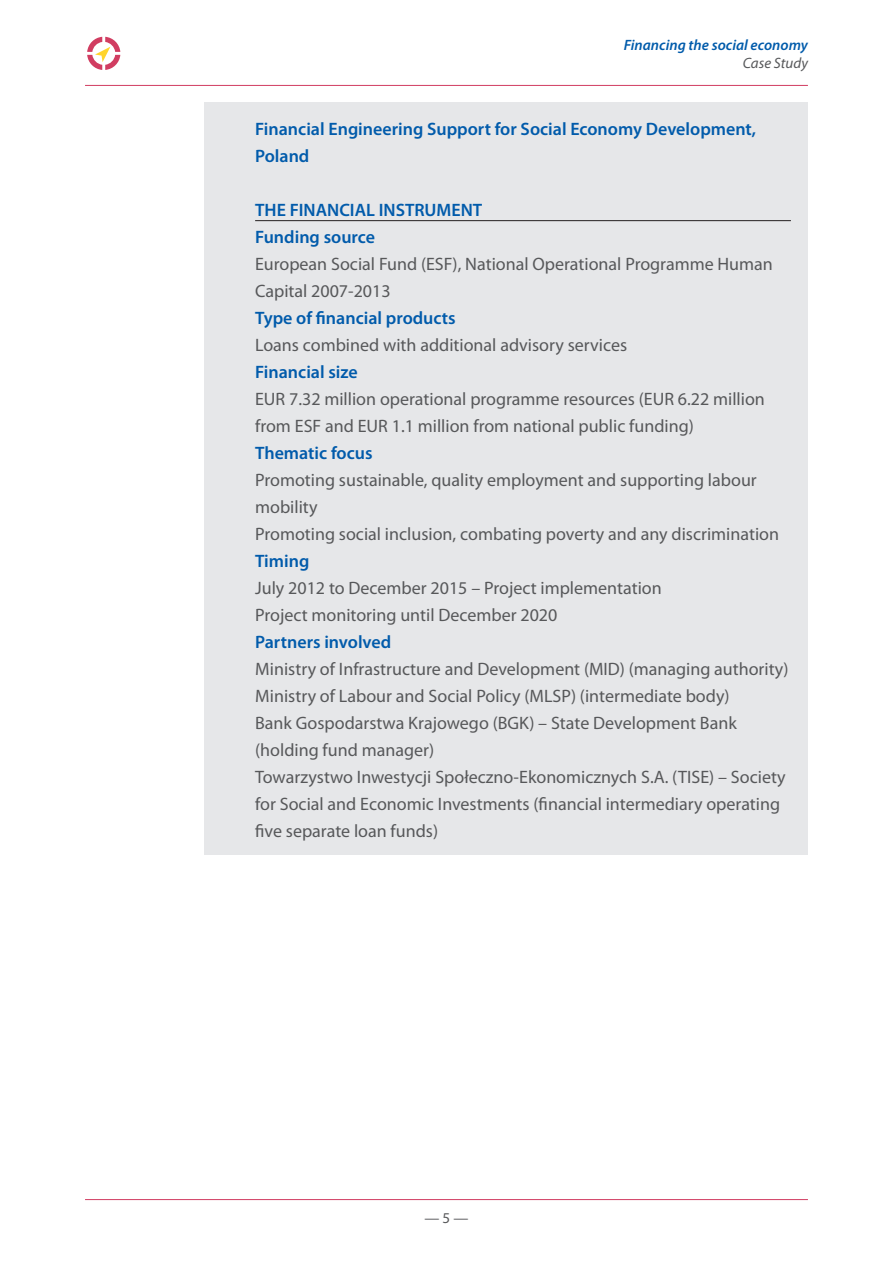
<style>
.page{position:relative;width:893px;height:1263px;background:#fff}
.page>*{position:absolute;margin:0;border:0;box-sizing:border-box;transform-origin:0 0}
.summary_box_text{font:18px/27px "Myriad Pro";color:#57585a}
.summary_box_headline{font:600 18px/27px "Myriad Pro";color:#015bab}
.t1{font:italic 600 15px "Myriad Pro";color:#015bab}
.t2{font:italic 15px "Myriad Pro";color:#57585a}
.t3{font:15px "Myriad Pro";color:#57585a}
</style>
<div class="page">
<hr style="left:85px;top:1199px;width:723px;height:1px;background:#d13d61">
<hr style="left:85px;top:85px;width:723px;height:1px;background:#d13d61">
<svg style="left:87px;top:37px;width:33px;height:33px"></svg>
<div style="left:204px;top:102px;width:604px;height:752px;background:#e6e7e9"></div>
<hr style="left:255px;top:220px;width:536px;height:1px;background:#231f20">
<p class="t1" style="left:624px;top:36px;width:186px">Financing the social economy</p>
<p class="t2" style="left:743px;top:53px;width:67px">Case Study</p>
<p class="summary_box_headline" style="left:255px;top:116px;width:502px">Financial Engineering Support for Social Economy Development,<br>Poland</p>
<p class="summary_box_headline" style="left:255px;top:197px;width:229px">THE FINANCIAL INSTRUMENT</p>
<p class="summary_box_headline" style="left:255px;top:224px;width:121px">Funding source</p>
<p class="summary_box_text" style="left:255px;top:251px;width:519px">European Social Fund (ESF), National Operational Programme Human<br>Capital 2007-2013</p>
<p class="summary_box_headline" style="left:255px;top:305px;width:202px">Type of financial products</p>
<p class="summary_box_text" style="left:255px;top:332px;width:374px">Loans combined with additional advisory services</p>
<p class="summary_box_headline" style="left:255px;top:359px;width:104px">Financial size</p>
<p class="summary_box_text" style="left:255px;top:386px;width:511px">EUR 7.32 million operational programme resources (EUR 6.22 million from ESF and EUR 1.1 million from national public funding)</p>
<p class="summary_box_headline" style="left:255px;top:440px;width:119px">Thematic focus</p>
<p class="summary_box_text" style="left:255px;top:467px;width:503px">Promoting sustainable, quality employment and supporting labour mobility</p>
<p class="summary_box_text" style="left:255px;top:521px;width:525px">Promoting social inclusion, combating poverty and any discrimination</p>
<p class="summary_box_headline" style="left:255px;top:548px;width:56px">Timing</p>
<p class="summary_box_text" style="left:255px;top:575px;width:408px">July 2012 to December 2015 – Project implementation</p>
<p class="summary_box_text" style="left:255px;top:602px;width:304px">Project monitoring until December 2020</p>
<p class="summary_box_headline" style="left:255px;top:629px;width:138px">Partners involved</p>
<p class="summary_box_text" style="left:255px;top:656px;width:535px">Ministry of Infrastructure and Development (MID) (managing authority)</p>
<p class="summary_box_text" style="left:255px;top:683px;width:476px">Ministry of Labour and Social Policy (MLSP) (intermediate body)</p>
<p class="summary_box_text" style="left:255px;top:710px;width:483px">Bank Gospodarstwa Krajowego (BGK) – State Development Bank (holding fund manager)</p>
<p class="summary_box_text" style="left:255px;top:764px;width:532px">Towarzystwo Inwestycji Społeczno-Ekonomicznych S.A. (TISE) – Society for Social and Economic Investments (financial intermediary operating five separate loan funds)</p>
<p class="t3" style="left:424px;top:1210px;width:46px">— 5 —</p>
</div>
